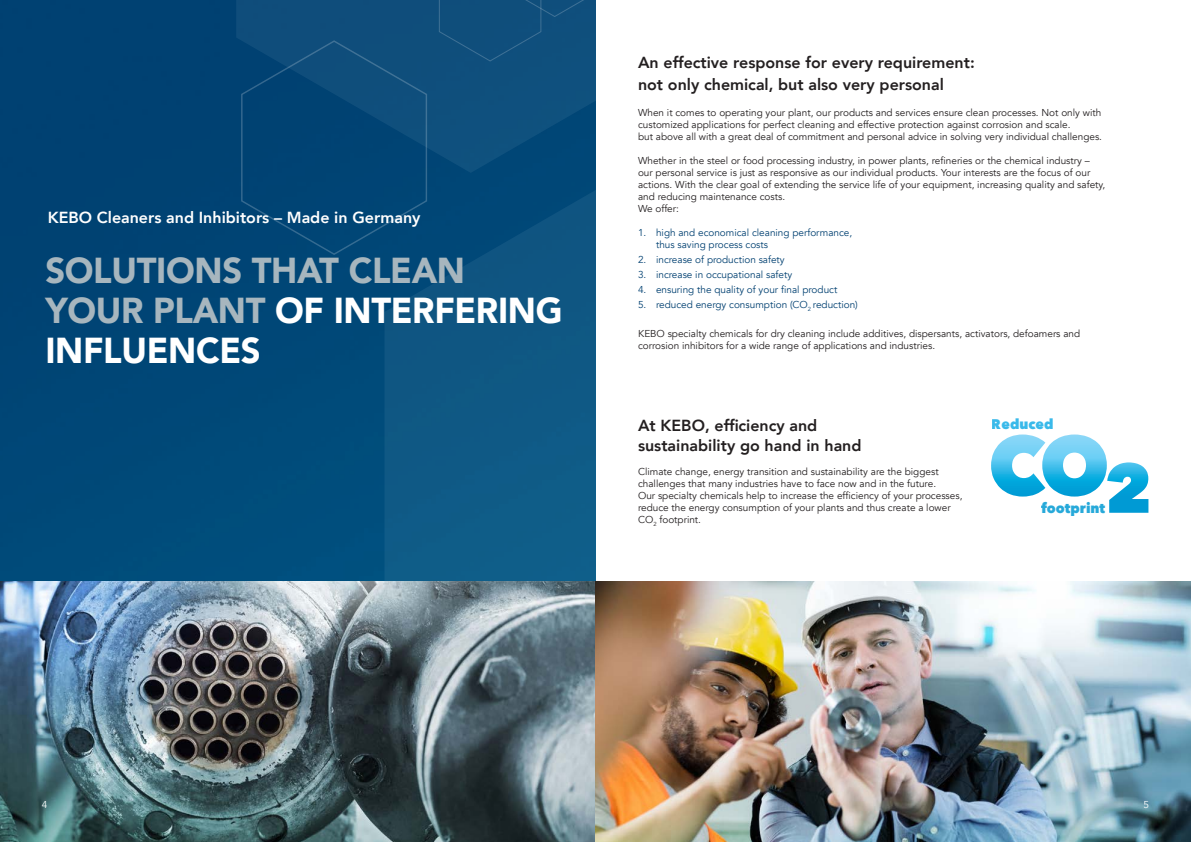
<style>
.page{position:relative;width:1191px;height:842px;background:#fff}
.page>*{position:absolute;margin:0;border:0;box-sizing:border-box;transform-origin:0 0}
.t1{font:900 36px/40px "Avenir";letter-spacing:-.01em;color:#a7b6be;scale:.96 1}
.t2{font:800 16px/21.6px "Avenir";color:#231f20}
.t3{font:800 16px "Avenir";color:#fff}
.t4{font:800 14px "Avenir Next";color:#009ad3}
.t5{font:800 14px "Avenir Next";color:#00a6e4}
.t6{font:10px/12px "Avenir";color:#231f20}
.t7{font:10px/12px "Avenir";color:#004071}
.t8{font:10px "Avenir";color:#fff}
.s1{color:#fff}
</style>
<div class="page">
<div style="left:0;top:0;width:595px;height:581px;background:#004676"></div>
<img style="left:0;top:581px;width:1191px;height:261px">
<svg style="left:236px;top:0;width:359px;height:173px;background:#0c4d7b"></svg>
<svg style="left:384px;top:176px;width:211px;height:405px;background:#0c5682"></svg>
<svg style="left:240px;top:39px;width:188px;height:217px;background:#044676"></svg>
<svg style="left:991px;top:434px;width:157px;height:79px"></svg>
<h2 class="t3" style="left:48px;top:205px;width:374px">KEBO Cleaners and Inhibitors – Made in Germany</h2>
<h1 class="t1" style="left:45px;top:249px;width:540px">SOLUTIONS THAT CLEAN<br>YOUR PLANT <span class="s1">OF INTERFERING<br>INFLUENCES</span></h1>
<h2 class="t2" style="left:638px;top:52px;width:338px">An effective response for every requirement: not only chemical, but also very personal</h2>
<p class="t6" style="left:638px;top:107px;width:465px">When it comes to operating your plant, our products and services ensure clean processes. Not only with customized applications for perfect cleaning and effective protection against corrosion and scale.<br>but above all with a great deal of commitment and personal advice in solving very individual challenges.</p>
<p class="t6" style="left:638px;top:155px;width:469px">Whether in the steel or food processing industry, in power plants, refineries or the chemical industry – our personal service is just as responsive as our individual products. Your interests are the focus of our actions. With the clear goal of extending the service life of your equipment, increasing quality and safety, and reducing maintenance costs.<br>We offer:</p>
<p class="t7" style="left:656px;top:227px;width:198px;text-indent:-18px">1. high and economical cleaning performance, thus saving process costs</p>
<p class="t7" style="left:638px;top:254px;width:148px">2. increase of production safety</p>
<p class="t7" style="left:638px;top:269px;width:156px">3. increase in occupational safety</p>
<p class="t7" style="left:638px;top:284px;width:201px">4. ensuring the quality of your final product</p>
<p class="t7" style="left:638px;top:299px;width:221px">5. reduced energy consumption (CO<sub>2</sub> reduction)</p>
<p class="t6" style="left:638px;top:328px;width:444px">KEBO specialty chemicals for dry cleaning include additives, dispersants, activators, defoamers and corrosion inhibitors for a wide range of applications and industries.</p>
<h2 class="t2" style="left:638px;top:415px;width:225px;line-height:20px">At KEBO, efficiency and sustainability go hand in hand</h2>
<p class="t6" style="left:638px;top:466px;width:326px">Climate change, energy transition and sustainability are the biggest challenges that many industries have to face now and in the future.<br>Our specialty chemicals help to increase the efficiency of your processes, reduce the energy consumption of your plants and thus create a lower CO<sub>2</sub> footprint.</p>
<h3 class="t5" style="left:992px;top:415px;width:63px">Reduced</h3>
<h3 class="t4" style="left:1041px;top:499px;width:66px">footprint</h3>
<p class="t8" style="left:42px;top:799px;width:7px">4</p>
<p class="t8" style="left:1143px;top:799px;width:7px">5</p>
</div>
